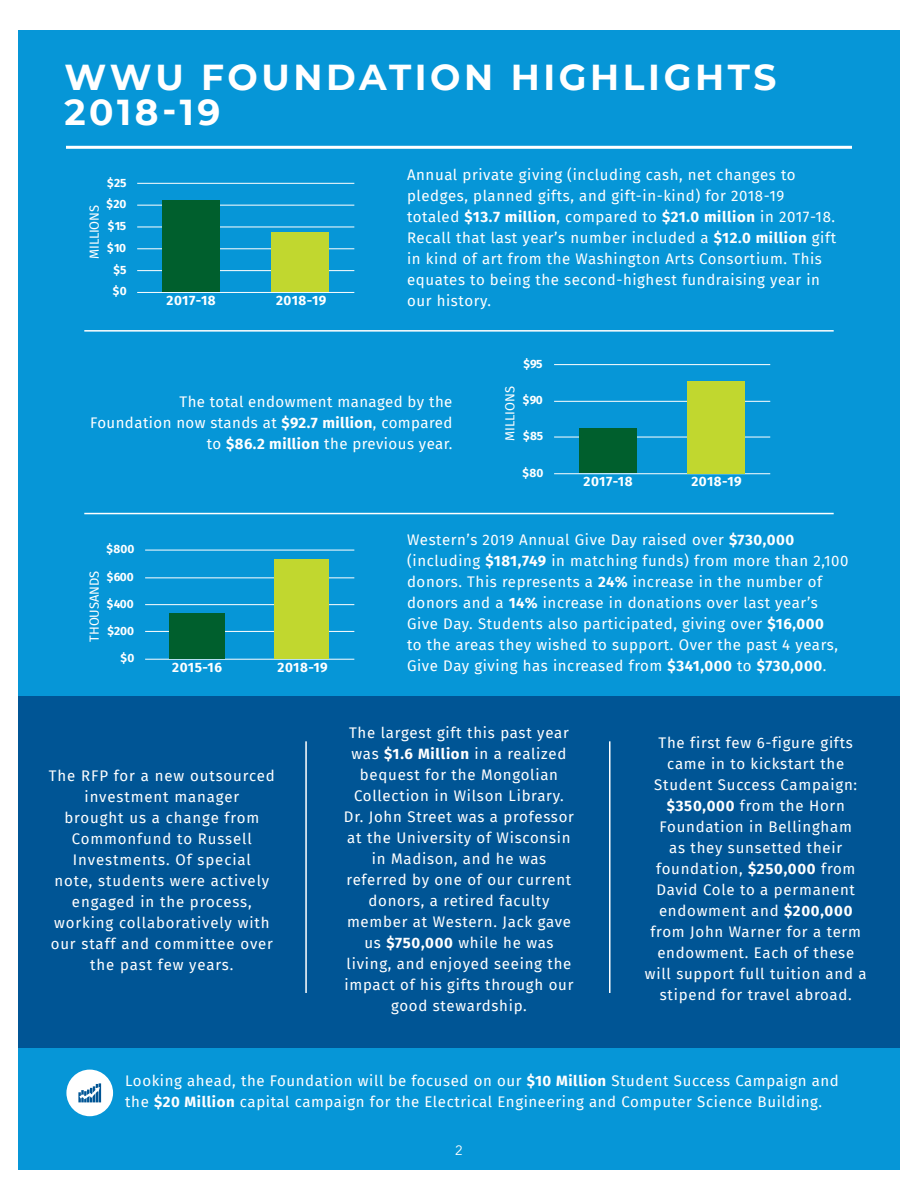
<style>
.page{position:relative;width:918px;height:1188px;background:#fff}
.page>*{position:absolute;margin:0;border:0;box-sizing:border-box;transform-origin:0 0}
.t1{font:700 36px/34.5px "Montserrat";letter-spacing:.1em;color:#fff}
.t2{font:15px/21px "Fira Sans";letter-spacing:.04em;color:#fff}
.t3{font:15px/21px "Fira Sans";letter-spacing:.06em;color:#fff;text-align:center}
.t4{font:700 13.5px "Fira Sans";letter-spacing:.04em;color:#fff}
.t5{font:13.5px "Avenir";color:#fff}
.t6{font:12.9px "Fira Sans";color:#fff}
.t7{font:700 11.85px "Fira Sans";letter-spacing:-.015em;color:#fff}
.s1{font-weight:700}
</style>
<div class="page">
<div style="left:14px;top:30px;width:904px;height:1158px;background:#0696d7"></div>
<div style="left:0;top:696px;width:918px;height:352px;background:#005595"></div>
<hr style="left:66px;top:146px;width:786px;height:3px;background:#fff">
<div style="left:66px;top:1070px;width:47px;height:46px;background:#fff;border-radius:50%"></div>
<svg style="left:78px;top:1083px;width:23px;height:19px"></svg>
<hr style="left:305px;top:741px;width:2px;height:252px;background:#fff">
<hr style="left:609px;top:741px;width:2px;height:252px;background:#fff">
<hr style="left:84px;top:513px;width:750px;height:1px;background:#fff">
<hr style="left:84px;top:330px;width:750px;height:2px;background:#fff">
<div style="left:0;top:0;width:18px;height:1173px;background:#fff"></div>
<div style="left:0;top:1170px;width:918px;height:18px;background:#fff"></div>
<div style="left:900px;top:0;width:18px;height:1173px;background:#fff"></div>
<hr style="left:137px;top:183px;width:217px;height:1px;background:#fff">
<hr style="left:137px;top:205px;width:217px;height:1px;background:#fff">
<hr style="left:137px;top:226px;width:217px;height:1px;background:#fff">
<hr style="left:137px;top:248px;width:217px;height:1px;background:#fff">
<hr style="left:137px;top:270px;width:217px;height:1px;background:#fff">
<hr style="left:137px;top:292px;width:217px;height:1px;background:#fff">
<div style="left:162px;top:201px;width:58px;height:91px;background:#005f2d"></div>
<div style="left:272px;top:232px;width:57px;height:60px;background:#c1d72f"></div>
<hr style="left:145px;top:550px;width:209px;height:1px;background:#fff">
<hr style="left:145px;top:577px;width:209px;height:1px;background:#fff">
<hr style="left:145px;top:604px;width:209px;height:1px;background:#fff">
<hr style="left:145px;top:631px;width:209px;height:1px;background:#fff">
<hr style="left:145px;top:659px;width:209px;height:1px;background:#fff">
<div style="left:169px;top:613px;width:56px;height:46px;background:#005f2d"></div>
<div style="left:275px;top:560px;width:54px;height:99px;background:#c1d72f"></div>
<hr style="left:554px;top:364px;width:216px;height:1px;background:#fff">
<hr style="left:554px;top:401px;width:216px;height:1px;background:#fff">
<hr style="left:554px;top:437px;width:216px;height:1px;background:#fff">
<hr style="left:554px;top:473px;width:216px;height:1px;background:#fff">
<div style="left:579px;top:429px;width:58px;height:44px;background:#005f2d"></div>
<div style="left:687px;top:381px;width:58px;height:92px;background:#c1d72f"></div>
<h1 class="t1" style="left:64px;top:59px;width:713px">WWU FOUNDATION HIGHLIGHTS<br>2018-19</h1>
<p class="t7" style="left:107px;top:173px;width:21px">$25</p>
<p class="t7" style="left:107px;top:194px;width:21px">$20</p>
<p class="t6" style="left:84px;top:259px;width:56px;rotate:-90deg">MILLIONS</p>
<p class="t7" style="left:108px;top:216px;width:20px">$15</p>
<p class="t7" style="left:107px;top:238px;width:20px">$10</p>
<p class="t7" style="left:113px;top:260px;width:15px">$5</p>
<p class="t7" style="left:113px;top:281px;width:15px">$0</p>
<p class="t4" style="left:167px;top:289px;width:51px">2017-18</p>
<p class="t4" style="left:276px;top:289px;width:52px">2018-19</p>
<p class="t2" style="left:407px;top:164px;width:431px">Annual private giving (including cash, net changes to pledges, planned gifts, and gift-in-kind) for 2018-19 totaled <span class="s1">$13.7 million</span>, compared to <span class="s1">$21.0 million</span> in 2017-18.<br>Recall that last year’s number included a <span class="s1">$12.0 million</span> gift in kind of art from the Washington Arts Consortium. This equates to being the second-highest fundraising year in our history.</p>
<p class="t7" style="left:523px;top:354px;width:21px">$95</p>
<p class="t2" style="left:90px;top:391px;width:364px;text-align:right">The total endowment managed by the<br>Foundation now stands at <span class="s1">$92.7 million</span>, compared to <span class="s1">$86.2 million</span> the previous year.</p>
<p class="t6" style="left:500px;top:441px;width:56px;rotate:-90deg">MILLIONS</p>
<p class="t7" style="left:523px;top:390px;width:21px">$90</p>
<p class="t7" style="left:523px;top:426px;width:22px">$85</p>
<p class="t7" style="left:523px;top:463px;width:22px">$80</p>
<p class="t4" style="left:584px;top:470px;width:51px">2017-18</p>
<p class="t4" style="left:691px;top:470px;width:52px">2018-19</p>
<p class="t7" style="left:107px;top:539px;width:29px">$800</p>
<p class="t6" style="left:84px;top:642px;width:73px;rotate:-90deg">THOUSANDS</p>
<p class="t7" style="left:107px;top:566px;width:28px">$600</p>
<p class="t7" style="left:107px;top:594px;width:28px">$400</p>
<p class="t7" style="left:107px;top:621px;width:28px">$200</p>
<p class="t7" style="left:120px;top:648px;width:15px">$0</p>
<p class="t4" style="left:172px;top:656px;width:51px">2015-16</p>
<p class="t4" style="left:278px;top:656px;width:52px">2018-19</p>
<p class="t2" style="left:407px;top:529px;width:443px">Western’s 2019 Annual Give Day raised over <span class="s1">$730,000 </span>(including <span class="s1">$181,749</span> in matching funds) from more than 2,100 donors. This represents a <span class="s1">24%</span> increase in the number of donors and a <span class="s1">14%</span> increase in donations over last year’s Give Day. Students also participated, giving over <span class="s1">$16,000<br></span>to the areas they wished to support. Over the past 4 years, Give Day giving has increased from <span class="s1">$341,000</span> to <span class="s1">$730,000</span>.</p>
<p class="t3" style="left:49px;top:765px;width:228px">The RFP for a new outsourced investment manager<br>brought us a change from<br>Commonfund to Russell<br>Investments. Of special<br>note, students were actively engaged in the process, working collaboratively with our staff and committee over the past few years.</p>
<p class="t2" style="left:344px;top:722px;width:232px;text-align:center">The largest gift this past year was <span class="s1">$1.6 Million</span> in a realized bequest for the Mongolian<br>Collection in Wilson Library.<br>Dr. John Street was a professor at the University of Wisconsin in Madison, and he was referred by one of our current donors, a retired faculty member at Western. Jack gave us <span class="s1">$750,000</span> while he was living, and enjoyed seeing the impact of his gifts through our good stewardship.</p>
<p class="t2" style="left:645px;top:732px;width:223px;text-align:center">The first few 6-figure gifts came in to kickstart the<br>Student Success Campaign: <span class="s1">$350,000</span> from the Horn<br>Foundation in Bellingham<br>as they sunsetted their foundation, <span class="s1">$250,000</span> from<br>David Cole to a permanent endowment and <span class="s1">$200,000 </span>from John Warner for a term endowment. Each of these will support full tuition and a stipend for travel abroad.</p>
<p class="t2" style="left:125px;top:1070px;width:715px">Looking ahead, the Foundation will be focused on our <span class="s1">$10 Million</span> Student Success Campaign and the <span class="s1">$20 Million</span> capital campaign for the Electrical Engineering and Computer Science Building.</p>
<p class="t5" style="left:455px;top:1142px;width:9px">2</p>
</div>
